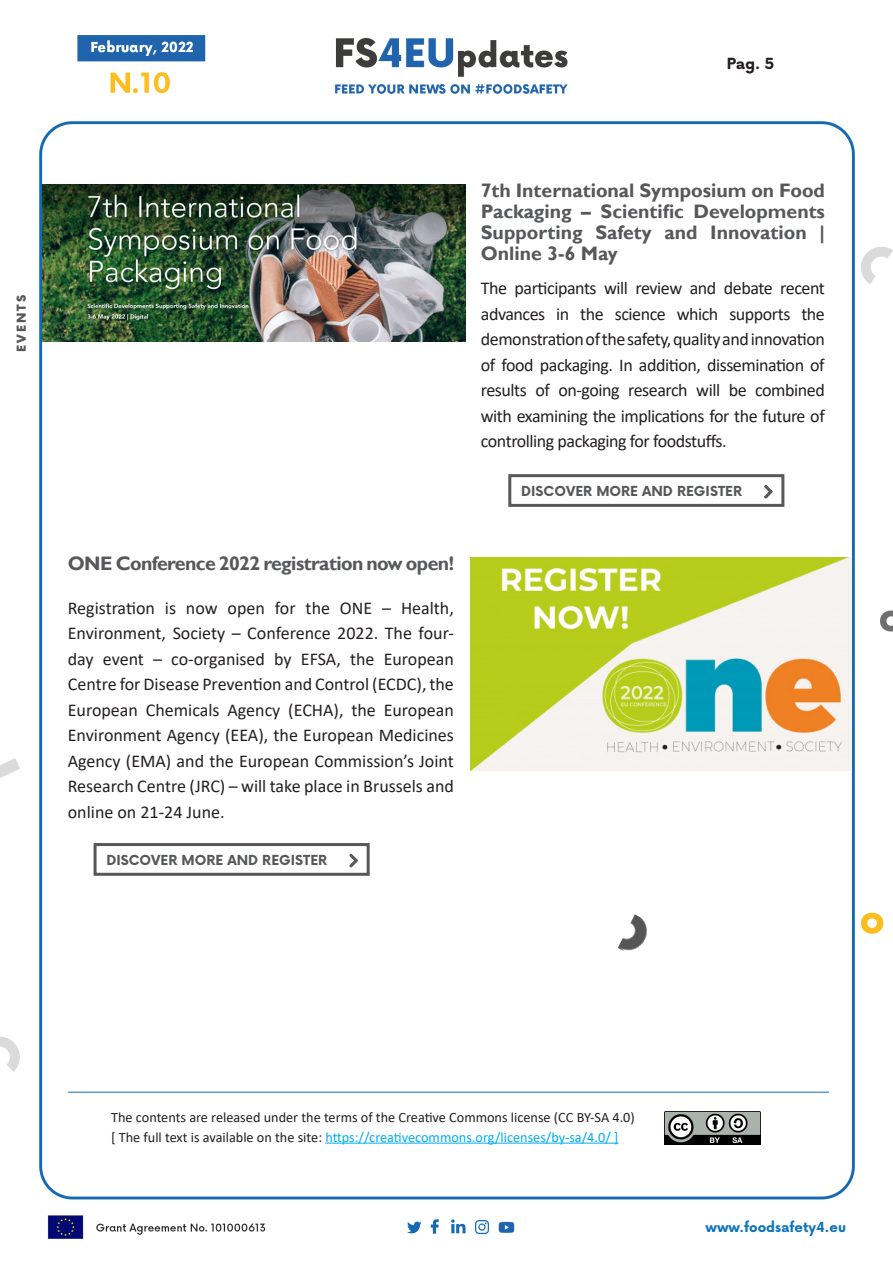
<style>
.page{position:relative;width:893px;height:1263px;background:#fff}
.page>*{position:absolute;margin:0;border:0;box-sizing:border-box;transform-origin:0 0}
.Titolo_news{font:700 19.5px/21px "Gill Sans";color:#57585a;text-align:justify}
.Titolo_news-2{font:700 19.5px "Gill Sans";letter-spacing:-.03em;color:#57585a}
.testo{font:18px/25.5px "Calibri";letter-spacing:-.025em;color:#231f20;text-align:justify}
.t1{font:700 15px "Now Alt";color:#231f20}
.testo-2{font:14.25px "Calibri";color:#00aeef}
.testo-3{font:14.25px "Calibri";color:#231f20}
.testo-4{font:700 13.5px "Now Alt";color:#57585a}
.t2{font:700 13.5px "Now Alt";color:#1074bc}
.testo-5{font:900 12px "Now";color:#57585a}
.t3{font:9px "Calibri";color:#fff}
.s1{color:#231f20}
</style>
<div class="page">
<img style="left:0;top:35px;width:893px;height:1204px">
<img style="left:43px;top:184px;width:423px;height:157px">
<img style="left:470px;top:557px;width:380px;height:214px">
<hr style="left:325px;top:1143px;width:293px;height:1px;background:#00aeef">
<img style="left:665px;top:1111px;width:95px;height:34px">
<hr style="left:68px;top:1092px;width:761px;height:1px;background:#116fb8">
<div style="left:508px;top:474px;width:276px;height:33px;border:3px solid #57585a"></div>
<div style="left:94px;top:843px;width:276px;height:33px;border:3px solid #57585a"></div>
<svg style="left:763px;top:484px;width:11px;height:15px"></svg>
<svg style="left:348px;top:853px;width:11px;height:15px"></svg>
<img style="left:618px;top:914px;width:35px;height:43px">
<p class="t1" style="left:727px;top:53px;width:49px">Pag. 5</p>
<p class="testo-5" style="left:13px;top:352px;width:59px;rotate:-90deg">EVENTS</p>
<p class="Titolo_news-2" style="left:68px;top:552px;width:388px">ONE Conference 2022 registration now open!</p>
<p class="testo" style="left:68px;top:595px;width:388px">Registration is now open for the ONE – Health, Environment, Society – Conference 2022. The four&shy;day event – co-organised by EFSA, the European Centre for Disease Prevention and Control (ECDC), the European Chemicals Agency (ECHA), the European Environment Agency (EEA), the European Medicines Agency (EMA) and the European Commission’s Joint Research Centre (JRC) – will take place in Brussels and online on 21-24 June.</p>
<p class="testo-4" style="left:106px;top:850px;width:222px">DISCOVER MORE AND REGISTER</p>
<p class="Titolo_news" style="left:481px;top:180px;width:346px">7th International Symposium on Food Packaging – Scientific Developments Supporting Safety and Innovation | Online 3-6 May</p>
<p class="testo" style="left:481px;top:275px;width:345px">The participants will review and debate recent advances in the science which supports the demonstration of the safety, quality and innovation of food packaging. In addition, dissemination of results of on-going research will be combined with examining the implications for the future of controlling packaging for foodstuffs.</p>
<p class="testo-4" style="left:521px;top:481px;width:222px">DISCOVER MORE AND REGISTER</p>
<p class="testo-3" style="left:111px;top:1107px;width:525px">The contents are released under the terms of the Creative Commons license (CC BY-SA 4.0)</p>
<p class="testo-2" style="left:111px;top:1127px;width:509px"><span class="s1">[ The full text is available on the site:</span> https://creativecommons.org/licenses/by-sa/4.0/ ]</p>
<p class="t3" style="left:479px;top:1222px;width:6px">*</p>
<p class="t2" style="left:705px;top:1217px;width:142px">www.foodsafety4.eu</p>
</div>
